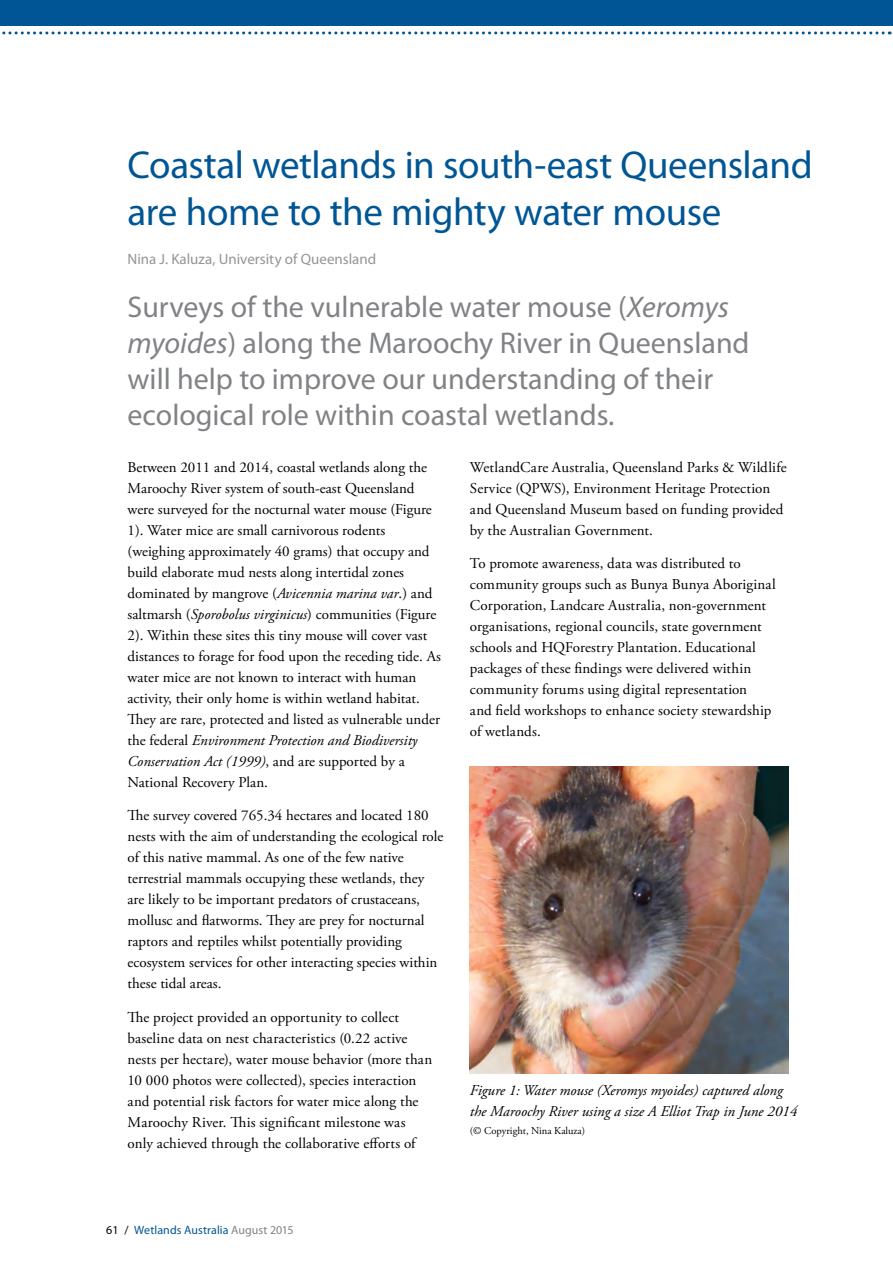
<style>
.page{position:relative;width:893px;height:1263px;background:#fff}
.page>*{position:absolute;margin:0;border:0;box-sizing:border-box;transform-origin:0 0}
._01__HEADING_1{font:39px/46.5px "Myriad Pro";letter-spacing:-.015em;color:#005695}
.INTRO_PARA{font:30px/36px "Myriad Pro";color:#808285}
._05__BODY_TEXT{font:15px/21px "Adobe Garamond Pro";color:#000}
.t1{font:italic 15px/21px "Adobe Garamond Pro";color:#000}
.AUTHOR{font:15px "Myriad Pro";color:#939598}
.t2{font:12px "Myriad Pro";letter-spacing:.005em;color:#005695}
.t3{font:10.5px "Adobe Garamond Pro";color:#000}
.s1{font-style:italic}
.s2{color:#000}
.s3{color:#808285}
</style>
<div class="page">
<svg style="left:2px;top:31px;width:881px;height:3px"></svg>
<div style="left:0;top:0;width:893px;height:26px;background:#005695"></div>
<img style="left:470px;top:767px;width:319px;height:306px">
<p class="_01__HEADING_1" style="left:128px;top:141px;width:687px">Coastal wetlands in south-east Queensland are home to the mighty water mouse</p>
<p class="AUTHOR" style="left:128px;top:250px;width:250px">Nina J. Kaluza, University of Queensland</p>
<p class="INTRO_PARA" style="left:128px;top:288px;width:623px">Surveys of the vulnerable water mouse (<span class="s1">Xeromys myoides</span>) along the Maroochy River in Queensland will help to improve our understanding of their ecological role within coastal wetlands.</p>
<p class="_05__BODY_TEXT" style="left:128px;top:457px;width:315px">Between 2011 and 2014, coastal wetlands along the Maroochy River system of south-east Queensland were surveyed for the nocturnal water mouse (Figure 1). Water mice are small carnivorous rodents (weighing approximately 40 grams) that occupy and build elaborate mud nests along intertidal zones dominated by mangrove (<span class="s1">Avicennia marina var</span>.) and saltmarsh (<span class="s1">Sporobolus virginicus</span>) communities (Figure 2). Within these sites this tiny mouse will cover vast distances to forage for food upon the receding tide. As water mice are not known to interact with human activity, their only home is within wetland habitat.<br>They are rare, protected and listed as vulnerable under the federal <span class="s1">Environment Protection and Biodiversity Conservation Act (1999)</span>, and are supported by a National Recovery Plan.</p>
<p class="_05__BODY_TEXT" style="left:128px;top:806px;width:318px">The survey covered 765.34 hectares and located 180 nests with the aim of understanding the ecological role of this native mammal. As one of the few native terrestrial mammals occupying these wetlands, they are likely to be important predators of crustaceans, mollusc and flatworms. They are prey for nocturnal raptors and reptiles whilst potentially providing ecosystem services for other interacting species within these tidal areas.</p>
<p class="_05__BODY_TEXT" style="left:128px;top:1007px;width:306px">The project provided an opportunity to collect baseline data on nest characteristics (0.22 active nests per hectare), water mouse behavior (more than 10 000 photos were collected), species interaction and potential risk factors for water mice along the Maroochy River. This significant milestone was only achieved through the collaborative efforts of</p>
<p class="_05__BODY_TEXT" style="left:470px;top:457px;width:318px">WetlandCare Australia, Queensland Parks &amp; Wildlife Service (QPWS), Environment Heritage Protection and Queensland Museum based on funding provided by the Australian Government.</p>
<p class="_05__BODY_TEXT" style="left:470px;top:554px;width:308px">To promote awareness, data was distributed to community groups such as Bunya Bunya Aboriginal Corporation, Landcare Australia, non-government organisations, regional councils, state government schools and HQForestry Plantation. Educational packages of these findings were delivered within community forums using digital representation<br>and field workshops to enhance society stewardship of wetlands.</p>
<p class="t1" style="left:470px;top:1080px;width:329px">Figure 1: Water mouse (Xeromys myoides) captured along the Maroochy River using a size A Elliot Trap in June 2014</p>
<p class="t3" style="left:470px;top:1124px;width:117px">(© Copyright, Nina Kaluza)</p>
<p class="t2" style="left:106px;top:1223px;width:189px"><span class="s2">61 /</span> Wetlands Australia <span class="s3">August 2015</span></p>
</div>
